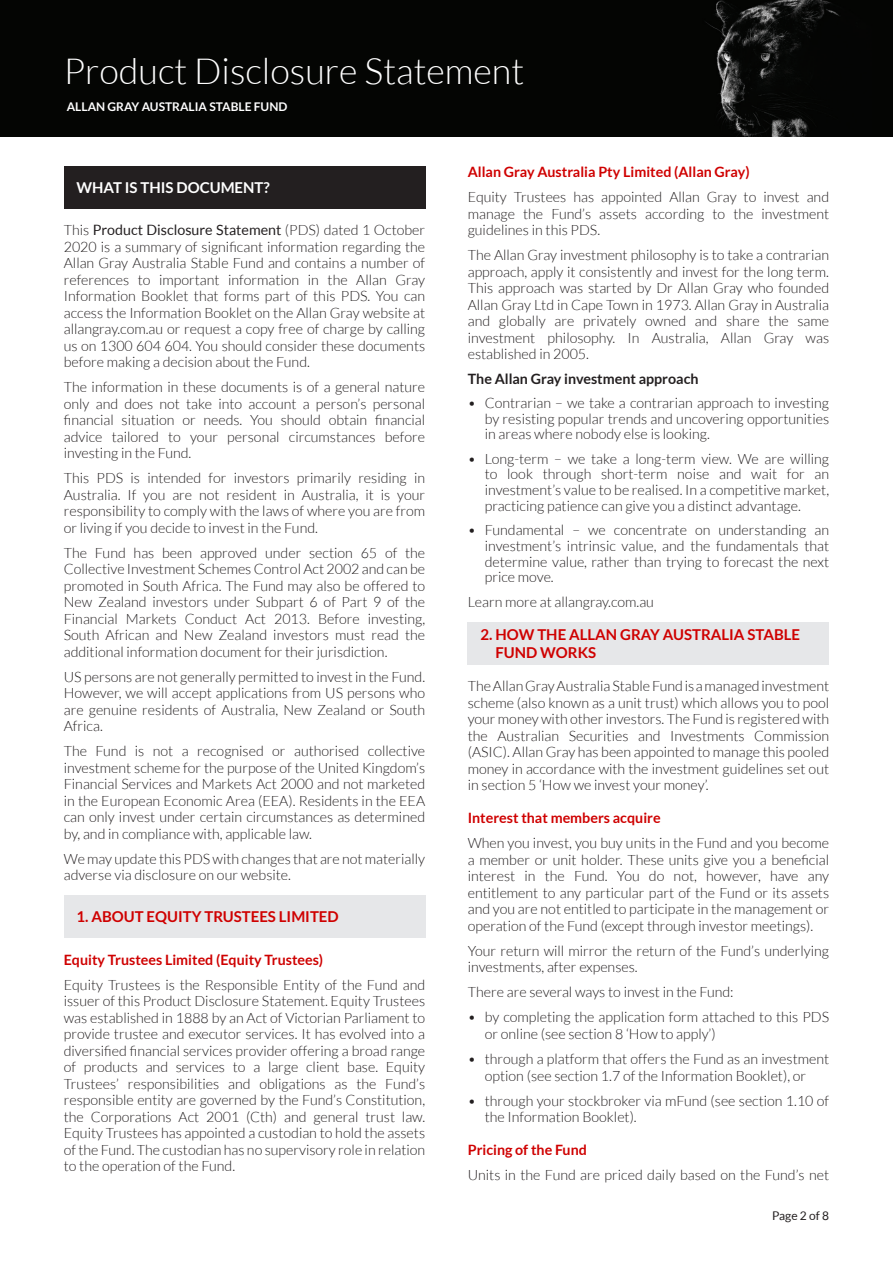
<style>
.page{position:relative;width:893px;height:1263px;background:#fff}
.page>*{position:absolute;margin:0;border:0;box-sizing:border-box;transform-origin:0 0}
.t1{font:300 36px "Lato";color:#fff}
.body_copy_bold_red{font:700 15px/18px "Lato";color:#cf0000}
.headings{font:700 15px "Lato";color:#fff}
.new_body_copy{font:300 14.25px/16.5px "Lato";color:#231f20;text-align:justify}
.body_copy_bold_red-2{font:700 14.25px "Lato";color:#cf0000}
.new_body_copy-2{font:700 14.25px "Lato";color:#cf0000}
.body_copy_bold_red-3{font:700 14.25px "Lato";color:#231f20}
.t2{font:700 12px "Lato";color:#fff}
.t3{font:12px "Lato";color:#231f20}
.s1{font-weight:400}
</style>
<div class="page">
<div style="left:0;top:0;width:893px;height:136px;background:#040503"></div>
<div style="left:64px;top:166px;width:361px;height:42px;background:#231f20"></div>
<div style="left:64px;top:895px;width:361px;height:42px;background:#e6e7e9"></div>
<div style="left:468px;top:622px;width:361px;height:42px;background:#e6e7e9"></div>
<h1 class="t1" style="left:64px;top:52px;width:462px">Product Disclosure Statement</h1>
<p class="t2" style="left:67px;top:100px;width:222px">ALLAN GRAY AUSTRALIA STABLE FUND</p>
<p class="headings" style="left:77px;top:179px;width:195px">WHAT IS THIS DOCUMENT?</p>
<p class="new_body_copy" style="left:64px;top:222px;width:363px">This <span class="s1">Product Disclosure Statement</span> (PDS) dated 1 October 2020 is a summary of significant information regarding the Allan Gray Australia Stable Fund and contains a number of references to important information in the Allan Gray Information Booklet that forms part of this PDS. You can access the Information Booklet on the Allan Gray website at allangray.com.au or request a copy free of charge by calling us on 1300 604 604. You should consider these documents before making a decision about the Fund.</p>
<p class="new_body_copy" style="left:64px;top:379px;width:363px">The information in these documents is of a general nature only and does not take into account a person’s personal financial situation or needs. You should obtain financial advice tailored to your personal circumstances before investing in the Fund.</p>
<p class="new_body_copy" style="left:64px;top:470px;width:363px">This PDS is intended for investors primarily residing in Australia. If you are not resident in Australia, it is your responsibility to comply with the laws of where you are from or living if you decide to invest in the Fund.</p>
<p class="new_body_copy" style="left:64px;top:545px;width:363px">The Fund has been approved under section 65 of the Collective Investment Schemes Control Act 2002 and can be promoted in South Africa. The Fund may also be offered to New Zealand investors under Subpart 6 of Part 9 of the Financial Markets Conduct Act 2013. Before investing, South African and New Zealand investors must read the additional information document for their jurisdiction.</p>
<p class="new_body_copy" style="left:64px;top:669px;width:363px">US persons are not generally permitted to invest in the Fund.<br>However, we will accept applications from US persons who are genuine residents of Australia, New Zealand or South Africa.</p>
<p class="new_body_copy" style="left:64px;top:743px;width:363px">The Fund is not a recognised or authorised collective investment scheme for the purpose of the United Kingdom’s Financial Services and Markets Act 2000 and not marketed in the European Economic Area (EEA). Residents in the EEA can only invest under certain circumstances as determined by, and in compliance with, applicable law.</p>
<p class="new_body_copy" style="left:64px;top:851px;width:363px">We may update this PDS with changes that are not materially adverse via disclosure on our website.</p>
<p class="body_copy_bold_red" style="left:77px;top:907px;width:264px">1. ABOUT EQUITY TRUSTEES LIMITED</p>
<p class="new_body_copy-2" style="left:64px;top:951px;width:261px">Equity Trustees Limited (Equity Trustees)</p>
<p class="new_body_copy" style="left:64px;top:976px;width:363px">Equity Trustees is the Responsible Entity of the Fund and issuer of this Product Disclosure Statement. Equity Trustees was established in 1888 by an Act of Victorian Parliament to provide trustee and executor services. It has evolved into a diversified financial services provider offering a broad range of products and services to a large client base. Equity Trustees’ responsibilities and obligations as the Fund’s responsible entity are governed by the Fund’s Constitution, the Corporations Act 2001 (Cth) and general trust law.<br>Equity Trustees has appointed a custodian to hold the assets of the Fund. The custodian has no supervisory role in relation to the operation of the Fund.</p>
<p class="body_copy_bold_red-2" style="left:468px;top:164px;width:283px">Allan Gray Australia Pty Limited (Allan Gray)</p>
<p class="new_body_copy" style="left:468px;top:189px;width:363px">Equity Trustees has appointed Allan Gray to invest and manage the Fund’s assets according to the investment guidelines in this PDS.</p>
<p class="new_body_copy" style="left:468px;top:247px;width:363px">The Allan Gray investment philosophy is to take a contrarian approach, apply it consistently and invest for the long term.<br>This approach was started by Dr Allan Gray who founded Allan Gray Ltd in Cape Town in 1973. Allan Gray in Australia and globally are privately owned and share the same investment philosophy. In Australia, Allan Gray was established in 2005.</p>
<p class="body_copy_bold_red-3" style="left:468px;top:370px;width:232px">The Allan Gray investment approach</p>
<p class="new_body_copy" style="left:485px;top:395px;width:346px;line-height:15.8px;text-indent:-17px">• Contrarian – we take a contrarian approach to investing by resisting popular trends and uncovering opportunities in areas where nobody else is looking.</p>
<p class="new_body_copy" style="left:485px;top:451px;width:346px;line-height:15.8px;text-indent:-17px">• Long-term – we take a long-term view. We are willing to look through short-term noise and wait for an investment’s value to be realised. In a competitive market, practicing patience can give you a distinct advantage.</p>
<p class="new_body_copy" style="left:485px;top:522px;width:346px;line-height:15.8px;text-indent:-17px">• Fundamental – we concentrate on understanding an investment’s intrinsic value, and the fundamentals that determine value, rather than trying to forecast the next price move.</p>
<p class="new_body_copy" style="left:468px;top:594px;width:188px">Learn more at allangray.com.au</p>
<p class="body_copy_bold_red" style="left:495px;top:625px;width:306px;text-indent:-15px">2. HOW THE ALLAN GRAY AUSTRALIA STABLE<br>FUND WORKS</p>
<p class="new_body_copy" style="left:468px;top:678px;width:363px">The Allan Gray Australia Stable Fund is a managed investment scheme (also known as a unit trust) which allows you to pool your money with other investors. The Fund is registered with the Australian Securities and Investments Commission (ASIC). Allan Gray has been appointed to manage this pooled money in accordance with the investment guidelines set out in section 5 ‘How we invest your money’.</p>
<p class="body_copy_bold_red-2" style="left:468px;top:810px;width:194px">Interest that members acquire</p>
<p class="new_body_copy" style="left:468px;top:835px;width:363px">When you invest, you buy units in the Fund and you become a member or unit holder. These units give you a beneficial interest in the Fund. You do not, however, have any entitlement to any particular part of the Fund or its assets and you are not entitled to participate in the management or operation of the Fund (except through investor meetings).</p>
<p class="new_body_copy" style="left:468px;top:943px;width:363px">Your return will mirror the return of the Fund’s underlying investments, after expenses.</p>
<p class="new_body_copy" style="left:468px;top:984px;width:267px">There are several ways to invest in the Fund:</p>
<p class="new_body_copy" style="left:485px;top:1009px;width:346px;text-indent:-17px">• by completing the application form attached to this PDS or online (see section 8 ‘How to apply’)</p>
<p class="new_body_copy" style="left:468px;top:1051px;width:363px;text-align:center">• through a platform that offers the Fund as an investment option (see section 1.7 of the Information Booklet), or</p>
<p class="new_body_copy" style="left:485px;top:1092px;width:346px;text-indent:-17px">• through your stockbroker via mFund (see section 1.10 of the Information Booklet).</p>
<p class="body_copy_bold_red-2" style="left:468px;top:1142px;width:121px">Pricing of the Fund</p>
<p class="new_body_copy" style="left:468px;top:1167px;width:363px">Units in the Fund are priced daily based on the Fund’s net</p>
<p class="t3" style="left:772px;top:1209px;width:59px">Page 2 of 8</p>
</div>
